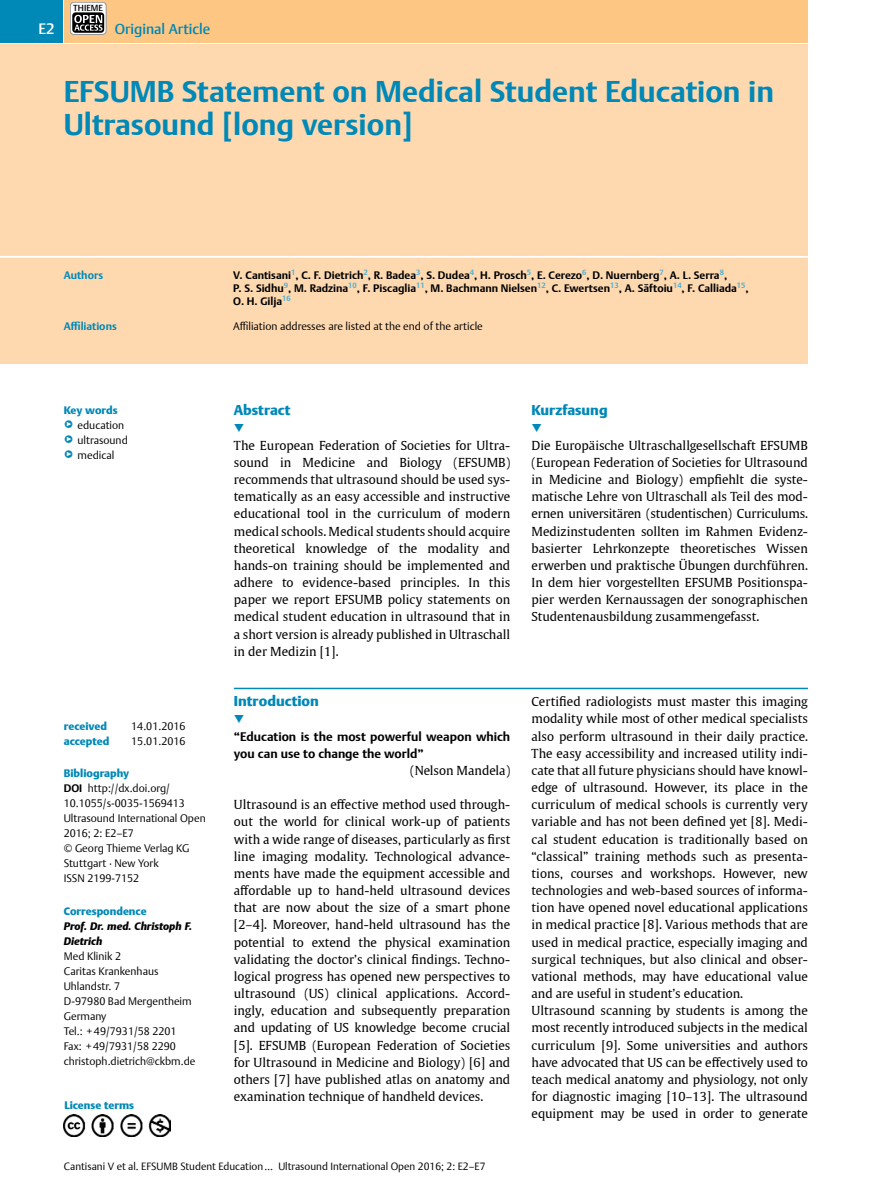
<style>
.page{position:relative;width:893px;height:1191px;background:#fff}
.page>*{position:absolute;margin:0;border:0;box-sizing:border-box;transform-origin:0 0}
.t1{font:700 29.85px/33px "Thieme Argo 2011";color:#0088b7}
.t2{font:900 17.7px "Thieme Argo 2011";color:#0088b7}
.t3{font:500 15px "Thieme Argo 2011";color:#fff}
.t4{font:900 14.25px "Thieme Argo 2011";color:#0088b7}
.t5{font:500 14.25px "Thieme Argo 2011";color:#0088b7}
.t6{font:12.3px/17.1px "Thieme Gulliver 2011";color:#000;text-align:justify}
.t7{font:700 12.3px/17.1px "Thieme Argo 2011";color:#000}
.t8{font:300 10.8px/15px "Thieme Argo 2011";color:#000}
.t9{font:700 10.8px/12.9px "Thieme Argo 2011";color:#000}
.t10{font:900 10.8px "Thieme Argo 2011";color:#0088b7}
.t11{font:italic 900 10.8px/15px "Thieme Argo 2011";color:#000}
.t12{font:700 10.8px "Thieme Argo 2011";color:#0088b7}
.t13{font:300 10.5px "Thieme Argo 2011";color:#000}
.t14{font:500 8.7px "Thieme Argo 2011";color:#000}
.s1{font-size:13.8px;color:#0088b7}
.s2{font-weight:900;color:#0088b7}
.s3{font-weight:700}
</style>
<div class="page">
<div style="left:0;top:0;width:63px;height:43px;background:#0088b7"></div>
<div style="left:64px;top:0;width:744px;height:43px;background:#fdc783"></div>
<div style="left:0;top:44px;width:808px;height:319px;background:#fed9b0"></div>
<hr style="left:0;top:256px;width:808px;height:1px;background:#fff">
<hr style="left:234px;top:687px;width:574px;height:2px;background:#0088b7">
<div style="left:70px;top:2px;width:36px;height:33px;background:#fff;border-radius:4px"></div>
<div style="left:70px;top:2px;width:36px;height:33px;border:1px solid #939598;border-radius:4px"></div>
<div style="left:72px;top:12px;width:32px;height:21px;background:#000;border-radius:3px"></div>
<svg style="left:74px;top:15px;width:29px;height:16px"></svg>
<img style="left:64px;top:1114px;width:106px;height:22px">
<p class="t3" style="left:38px;top:19px;width:18px">E2</p>
<p class="t14" style="left:73px;top:2px;width:31px">THIEME</p>
<p class="t5" style="left:115px;top:20px;width:97px">Original Article</p>
<h1 class="t1" style="left:64px;top:75px;width:712px">EFSUMB Statement on Medical Student Education in<br>Ultrasound [long version]</h1>
<p class="t12" style="left:64px;top:268px;width:41px">Authors</p>
<p class="t9" style="left:233px;top:268px;width:517px">V. Cantisani<sup>1</sup>, C. F. Dietrich<sup>2</sup>, R. Badea<sup>3</sup>, S. Dudea<sup>4</sup>, H. Prosch<sup>5</sup>, E. Cerezo<sup>6</sup>, D. Nuernberg<sup>7</sup>, A. L. Serra<sup>8</sup>,<br>P. S. Sidhu<sup>9</sup>, M. Radzina<sup>10</sup>, F. Piscaglia<sup>11</sup>, M. Bachmann Nielsen<sup>12</sup>, C. Ewertsen<sup>13</sup>, A. Săftoiu<sup>14</sup>, F. Calliada<sup>15</sup>,<br>O. H. Gilja<sup>16</sup></p>
<p class="t12" style="left:64px;top:319px;width:55px">Affiliations</p>
<p class="t8" style="left:233px;top:319px;width:251px">Affiliation addresses are listed at the end of the article</p>
<p class="t10" style="left:64px;top:402px;width:55px">Key words</p>
<p class="t8" style="left:64px;top:417px;width:62px"><span class="s1">●</span><sup>▶</sup> education</p>
<p class="t8" style="left:64px;top:432px;width:66px"><span class="s1">●</span><sup>▶</sup> ultrasound</p>
<p class="t8" style="left:64px;top:447px;width:52px"><span class="s1">●</span><sup>▶</sup> medical</p>
<p class="t10" style="left:64px;top:719px;width:45px">received</p>
<p class="t8" style="left:131px;top:718px;width:56px">14.01.2016</p>
<p class="t10" style="left:64px;top:734px;width:47px">accepted</p>
<p class="t8" style="left:131px;top:733px;width:56px">15.01.2016</p>
<p class="t8" style="left:64px;top:765px;width:143px"><span class="s2">Bibliography<br></span><span class="s3">DOI</span> http://dx.doi.org/<br>10.1055/s-0035-1569413<br>Ultrasound International Open<br>2016; 2: E2–E7<br>© Georg Thieme Verlag KG<br>Stuttgart · New York<br>ISSN 2199-7152</p>
<p class="t10" style="left:64px;top:903px;width:84px">Correspondence</p>
<p class="t11" style="left:64px;top:918px;width:130px">Prof. Dr. med. Christoph F.<br>Dietrich</p>
<p class="t8" style="left:64px;top:948px;width:133px">Med Klinik 2<br>Caritas Krankenhaus<br>Uhlandstr. 7<br>D-97980 Bad Mergentheim<br>Germany<br>Tel.: +49/7931/58 2201<br>Fax: +49/7931/58 2290 christoph.dietrich@ckbm.de</p>
<p class="t10" style="left:64px;top:1098px;width:71px">License terms</p>
<p class="t4" style="left:234px;top:401px;width:58px">Abstract</p>
<h2 class="t2" style="left:234px;top:417px;width:12px">▼</h2>
<p class="t6" style="left:234px;top:436px;width:278px">The European Federation of Societies for Ultra&shy;sound in Medicine and Biology (EFSUMB) recommends that ultrasound should be used sys&shy;tematically as an easy accessible and instructive educational tool in the curriculum of modern medical schools. Medical students should acquire theoretical knowledge of the modality and hands-on training should be implemented and adhere to evidence-based principles. In this paper we report EFSUMB policy statements on medical student education in ultrasound that in a short version is already published in Ultraschall in der Medizin [1].</p>
<p class="t4" style="left:234px;top:691px;width:87px">Introduction</p>
<h2 class="t2" style="left:234px;top:707px;width:12px">▼</h2>
<p class="t7" style="left:234px;top:727px;width:278px">“Education is the most powerful weapon which you can use to change the world”</p>
<p class="t6" style="left:410px;top:761px;width:102px">(Nelson Mandela)</p>
<p class="t6" style="left:234px;top:795px;width:278px">Ultrasound is an effective method used through&shy;out the world for clinical work-up of patients with a wide range of diseases, particularly as first line imaging modality. Technological advance&shy;ments have made the equipment accessible and affordable up to hand-held ultrasound devices that are now about the size of a smart phone [2–4]. Moreover, hand-held ultrasound has the potential to extend the physical examination validating the doctor’s clinical findings. Techno&shy;logical progress has opened new perspectives to ultrasound (US) clinical applications. Accord&shy;ingly, education and subsequently preparation and updating of US knowledge become crucial [5]. EFSUMB (European Federation of Societies for Ultrasound in Medicine and Biology) [6] and others [7] have published atlas on anatomy and examination technique of handheld devices.</p>
<p class="t13" style="left:64px;top:1159px;width:423px">Cantisani V et al. EFSUMB Student Education… Ultrasound International Open 2016; 2: E2–E7</p>
<p class="t4" style="left:531px;top:401px;width:78px">Kurzfasung</p>
<h2 class="t2" style="left:531px;top:417px;width:12px">▼</h2>
<p class="t6" style="left:531px;top:436px;width:278px">Die Europäische Ultraschallgesellschaft EFSUMB (European Federation of Societies for Ultrasound in Medicine and Biology) empfiehlt die syste&shy;matische Lehre von Ultraschall als Teil des mod&shy;ernen universitären (studentischen) Curriculums.<br>Medizinstudenten sollten im Rahmen Evidenz&shy;basierter Lehrkonzepte theoretisches Wissen erwerben und praktische Übungen durchführen.<br>In dem hier vorgestellten EFSUMB Positionspa&shy;pier werden Kernaussagen der sonographischen Studentenausbildung zusammengefasst.</p>
<p class="t6" style="left:531px;top:692px;width:278px;text-align:left">Certified radiologists must master this imaging modality while most of other medical specialists also perform ultrasound in their daily practice.<br>The easy accessibility and increased utility indi&shy;cate that all future physicians should have knowl&shy;edge of ultrasound. However, its place in the curriculum of medical schools is currently very variable and has not been defined yet [8]. Medi&shy;cal student education is traditionally based on “classical” training methods such as presenta&shy;tions, courses and workshops. However, new technologies and web-based sources of informa&shy;tion have opened novel educational applications in medical practice [8]. Various methods that are used in medical practice, especially imaging and surgical techniques, but also clinical and obser&shy;vational methods, may have educational value and are useful in student’s education.<br>Ultrasound scanning by students is among the most recently introduced subjects in the medical curriculum [9]. Some universities and authors have advocated that US can be effectively used to teach medical anatomy and physiology, not only for diagnostic imaging [10–13]. The ultrasound equipment may be used in order to generate</p>
</div>
